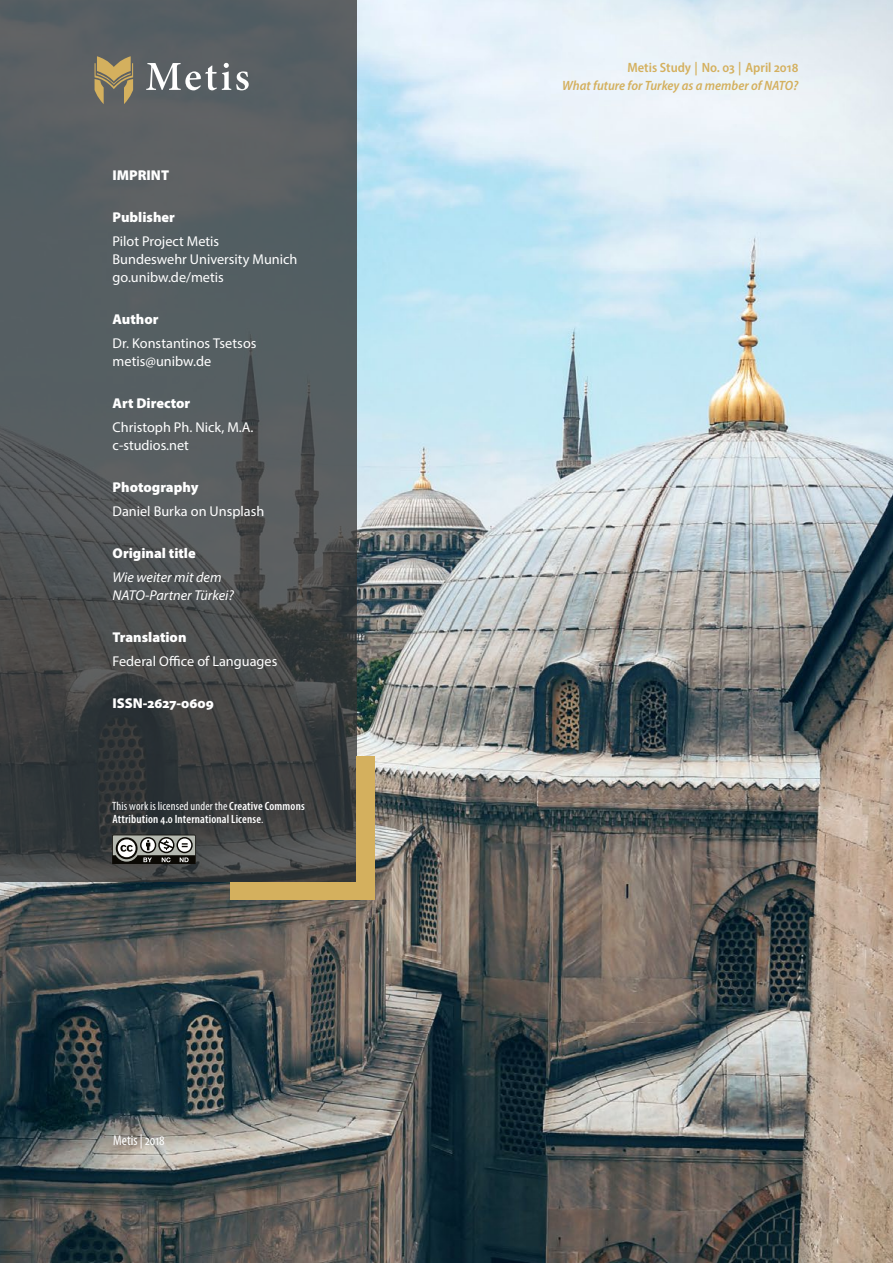
<style>
.page{position:relative;width:893px;height:1263px;background:#fff}
.page>*{position:absolute;margin:0;border:0;box-sizing:border-box;transform-origin:0 0}
.t1{font:14.25px/18px "Myriad Pro";color:#fff}
.t2{font:900 14.25px "Myriad Pro";color:#fff}
.t3{font:italic 14.25px/18px "Myriad Pro";color:#fff}
.t4{font:condensed 14.25px "Myriad Pro";letter-spacing:.005em;color:#fff}
.t5{font:italic 600 semi-condensed 13.5px "Myriad Pro";color:#d4b05e}
.t6{font:600 semi-condensed 13.5px "Myriad Pro";color:#d4b05e}
.t7{font:600 condensed 12px/13.5px "Myriad Pro";letter-spacing:.015em;color:#fff}
.s1{font-weight:400}
</style>
<div class="page">
<img style="left:0;top:0;width:892px;height:1263px">
<svg style="left:0;top:0;width:356px;height:882px;background:#4e5355"></svg>
<div style="left:356px;top:756px;width:18px;height:144px;background:#d4b05e"></div>
<div style="left:230px;top:882px;width:144px;height:18px;background:#d4b05e"></div>
<svg style="left:112px;top:835px;width:84px;height:29px"></svg>
<svg style="left:94px;top:56px;width:39px;height:48px;background:#988860"></svg>
<svg style="left:146px;top:63px;width:103px;height:27px"></svg>
<p class="t2" style="left:112px;top:166px;width:58px">IMPRINT</p>
<p class="t2" style="left:112px;top:208px;width:64px">Publisher</p>
<p class="t1" style="left:112px;top:232px;width:186px">Pilot Project Metis<br>Bundeswehr University Munich go.unibw.de/metis</p>
<p class="t2" style="left:112px;top:310px;width:48px">Author</p>
<p class="t1" style="left:112px;top:334px;width:145px">Dr. Konstantinos Tsetsos metis@unibw.de</p>
<p class="t2" style="left:112px;top:394px;width:79px">Art Director</p>
<p class="t1" style="left:112px;top:418px;width:142px">Christoph Ph. Nick, M.A. c-studios.net</p>
<p class="t2" style="left:112px;top:478px;width:87px">Photography</p>
<p class="t1" style="left:112px;top:502px;width:153px">Daniel Burka on Unsplash</p>
<p class="t2" style="left:112px;top:544px;width:85px">Original title</p>
<p class="t3" style="left:112px;top:568px;width:123px">Wie weiter mit dem<br>NATO-Partner Türkei?</p>
<p class="t2" style="left:112px;top:628px;width:76px">Translation</p>
<p class="t1" style="left:112px;top:652px;width:166px">Federal Office of Languages</p>
<p class="t2" style="left:112px;top:694px;width:103px">ISSN-2627-0609</p>
<p class="t7" style="left:112px;top:799px;width:194px"><span class="s1">This work is licensed under the</span> Creative Commons<br>Attribution 4.0 International License<span class="s1">.</span></p>
<p class="t4" style="left:113px;top:1131px;width:53px">Metis | 2018</p>
<p class="t6" style="left:627px;top:59px;width:172px">Metis Study | No. 03 | April 2018</p>
<p class="t5" style="left:562px;top:77px;width:238px">What future for Turkey as a member of NATO?</p>
</div>
